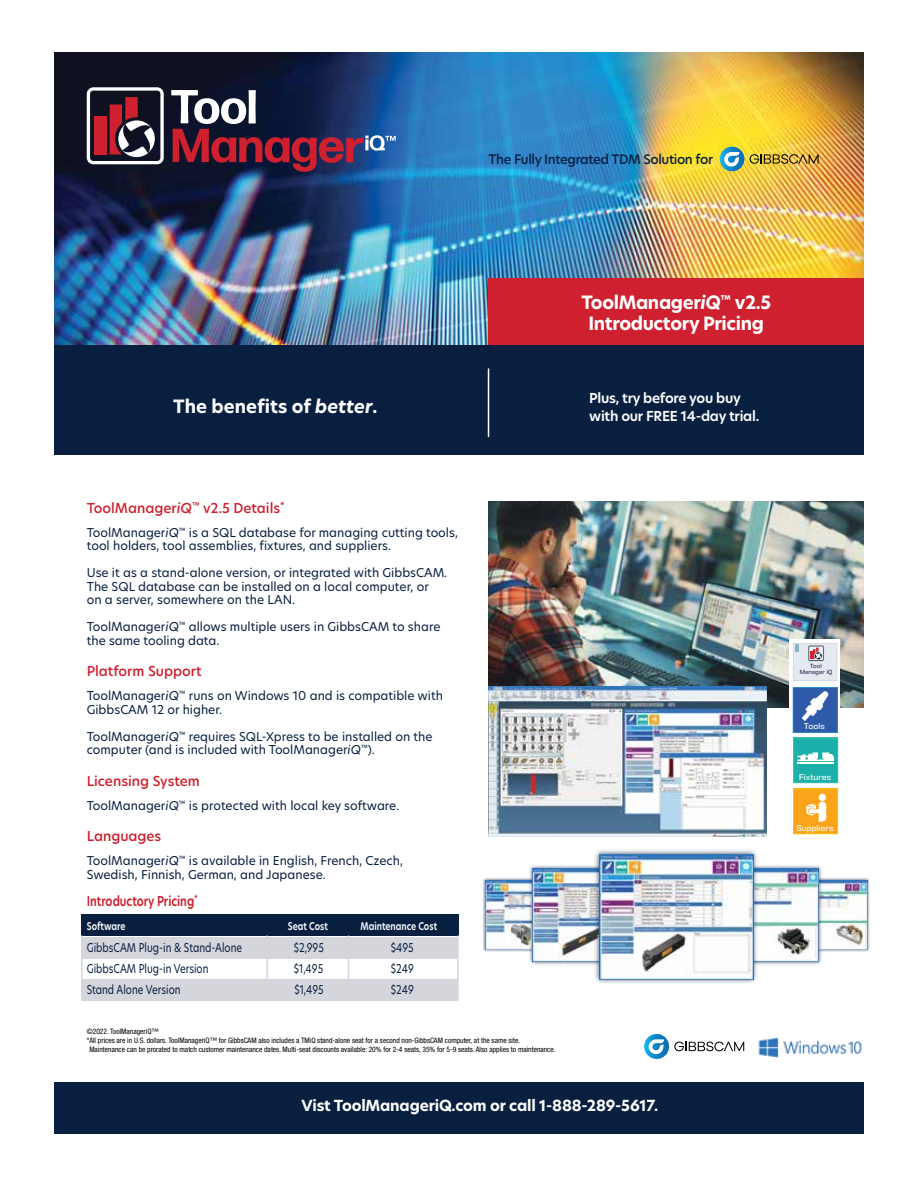
<style>
.page{position:relative;width:918px;height:1188px;background:#fff}
.page>*{position:absolute;margin:0;border:0;box-sizing:border-box;transform-origin:0 0}
.t1{font:700 18px/21px "Hero New";letter-spacing:-.02em;color:#fff;text-align:center}
.t2{font:700 18px "Hero New";color:#fff}
.t3{font:700 15px "Hero New";letter-spacing:-.01em;color:#fff}
.t4{font:500 13.5px "Hero New";color:#ce202f}
.t5{font:600 13.5px/18px "Hero New";letter-spacing:-.02em;color:#fff}
.t6{font:600 13.5px "Hero New";color:#ce202f;scale:.8 1}
.t7{font:500 12.9px "Hero New";letter-spacing:-.03em;color:#081f40}
.t8{font:12px/13.5px "Hero New";color:#081f40}
.t9{font:12px "Hero New";color:#081f40;scale:.8 1}
.t10{font:600 10.5px "Hero New";color:#fff;scale:.8 1}
.t11{font:7.65px "DDT Rg";color:#fff}
.t12{font:condensed 7.5px "Helvetica Neue LT Std";color:#000}
.t13{font:5.55px/6.6px "DDT Rg";color:#323256;text-align:center}
.s1{font-style:italic}
</style>
<div class="page">
<div style="left:81px;top:937px;width:376px;height:22px;background:#d5d5dc"></div>
<div style="left:81px;top:979px;width:376px;height:21px;background:#d5d5dc"></div>
<div style="left:81px;top:914px;width:378px;height:22px;background:#081f40"></div>
<hr style="left:266px;top:936px;width:2px;height:64px;background:#d5d5dc">
<hr style="left:348px;top:936px;width:1px;height:64px;background:#d5d5dc">
<hr style="left:457px;top:936px;width:2px;height:64px;background:#d5d5dc">
<hr style="left:81px;top:936px;width:2px;height:64px;background:#d5d5dc">
<img style="left:54px;top:53px;width:810px;height:292px">
<svg style="left:750px;top:154px;width:69px;height:10px"></svg>
<div style="left:720px;top:147px;width:24px;height:24px;background:linear-gradient(to right,#13ace3,#0a68b3);border-radius:12px"></div>
<svg style="left:724px;top:152px;width:16px;height:15px"></svg>
<svg style="left:171px;top:90px;width:225px;height:82px;background:#453759"></svg>
<svg style="left:87px;top:87px;width:77px;height:77px"></svg>
<div style="left:489px;top:278px;width:375px;height:68px;background:#ce202f"></div>
<div style="left:54px;top:345px;width:810px;height:110px;background:#081f40"></div>
<div style="left:54px;top:1082px;width:810px;height:52px;background:#081f40"></div>
<img style="left:489px;top:501px;width:375px;height:207px">
<hr style="left:488px;top:369px;width:1px;height:67px;background:#fff">
<svg style="left:674px;top:1042px;width:70px;height:9px"></svg>
<svg style="left:644px;top:1034px;width:25px;height:25px"></svg>
<svg style="left:649px;top:1039px;width:15px;height:16px"></svg>
<img style="left:758px;top:1037px;width:104px;height:21px">
<img style="left:488px;top:686px;width:278px;height:151px">
<svg style="left:789px;top:640px;width:51px;height:195px"></svg>
<svg style="left:793px;top:687px;width:45px;height:96px"></svg>
<svg style="left:793px;top:643px;width:44px;height:38px;background:#d9dae0"></svg>
<svg style="left:793px;top:789px;width:45px;height:45px;background:#fab237"></svg>
<div style="left:482px;top:877px;width:91px;height:75px;background:#081f40;opacity:.75"></div>
<img style="left:485px;top:880px;width:44px;height:70px">
<div style="left:529px;top:864px;width:123px;height:102px;background:#081f40;opacity:.75"></div>
<img style="left:533px;top:868px;width:61px;height:94px">
<div style="left:779px;top:877px;width:91px;height:75px;background:#081f40;opacity:.75"></div>
<img style="left:823px;top:880px;width:44px;height:70px">
<div style="left:803px;top:923px;width:61px;height:25px;background:#fff"></div>
<img style="left:835px;top:923px;width:29px;height:24px">
<div style="left:700px;top:864px;width:123px;height:102px;background:#081f40;opacity:.75"></div>
<img style="left:759px;top:868px;width:60px;height:94px">
<img style="left:773px;top:926px;width:42px;height:32px">
<div style="left:742px;top:928px;width:30px;height:30px;background:#fff"></div>
<div style="left:594px;top:849px;width:165px;height:136px;background:#081f40;opacity:.75"></div>
<img style="left:599px;top:854px;width:154px;height:125px">
<p class="t7" style="left:489px;top:150px;width:226px">The Fully Integrated TDM Solution for</p>
<h1 class="t1" style="left:581px;top:292px;width:191px">ToolManager<span class="s1">iQ</span><sup>™</sup> v2.5<br>Introductory Pricing</h1>
<h1 class="t2" style="left:173px;top:394px;width:206px">The benefits of <span class="s1">better</span>.</h1>
<p class="t5" style="left:589px;top:389px;width:172px">Plus, try before you buy with our FREE 14-day trial.</p>
<p class="t4" style="left:87px;top:499px;width:200px">ToolManager<span class="s1">iQ</span><sup>™</sup> v2.5 Details<sup>*</sup></p>
<p class="t8" style="left:87px;top:526px;width:373px">ToolManager<span class="s1">iQ</span><sup>™</sup> is a SQL database for managing cutting tools, tool holders, tool assemblies, fixtures, and suppliers.</p>
<p class="t8" style="left:87px;top:566px;width:362px">Use it as a stand-alone version, or integrated with GibbsCAM.<br>The SQL database can be installed on a local computer, or<br>on a server, somewhere on the LAN.</p>
<p class="t8" style="left:87px;top:620px;width:355px">ToolManager<span class="s1">iQ</span><sup>™</sup> allows multiple users in GibbsCAM to share the same tooling data.</p>
<p class="t4" style="left:87px;top:662px;width:116px">Platform Support</p>
<p class="t8" style="left:87px;top:689px;width:358px">ToolManager<span class="s1">iQ</span><sup>™</sup> runs on Windows 10 and is compatible with<br>GibbsCAM 12 or higher.</p>
<p class="t8" style="left:87px;top:730px;width:347px">ToolManager<span class="s1">iQ</span><sup>™</sup> requires SQL-Xpress to be installed on the computer (and is included with ToolManager<span class="s1">iQ</span><sup>™</sup>).</p>
<p class="t4" style="left:87px;top:772px;width:115px">Licensing System</p>
<p class="t8" style="left:87px;top:799px;width:314px">ToolManager<span class="s1">iQ</span><sup>™</sup> is protected with local key software.</p>
<p class="t4" style="left:87px;top:827px;width:76px">Languages</p>
<p class="t8" style="left:87px;top:854px;width:318px">ToolManager<span class="s1">iQ</span><sup>™</sup> is available in English, French, Czech,<br>Swedish, Finnish, German, and Japanese.</p>
<p class="t6" style="left:87px;top:892px;width:140px">Introductory Pricing<sup>*</sup></p>
<p class="t10" style="left:87px;top:919px;width:50px">Software</p>
<p class="t10" style="left:288px;top:919px;width:52px">Seat Cost</p>
<p class="t10" style="left:361px;top:919px;width:97px">Maintenance Cost</p>
<p class="t9" style="left:87px;top:940px;width:196px">GibbsCAM Plug-in &amp; Stand-Alone</p>
<p class="t9" style="left:294px;top:940px;width:39px">$2,995</p>
<p class="t9" style="left:391px;top:940px;width:30px">$495</p>
<p class="t9" style="left:87px;top:961px;width:154px">GibbsCAM Plug-in Version</p>
<p class="t9" style="left:294px;top:961px;width:38px">$1,495</p>
<p class="t9" style="left:391px;top:961px;width:30px">$249</p>
<p class="t9" style="left:87px;top:982px;width:119px">Stand Alone Version</p>
<p class="t9" style="left:294px;top:982px;width:38px">$1,495</p>
<p class="t9" style="left:391px;top:982px;width:30px">$249</p>
<p class="t12" style="left:87px;top:1027px;width:74px">©2022. ToolManageriQ™</p>
<p class="t12" style="left:87px;top:1036px;width:435px">*All prices are in U.S. dollars. ToolManageriQ™ for GibbsCAM also includes a TMiQ stand-alone seat for a second non-GibbsCAM computer, at the same site.</p>
<p class="t12" style="left:89px;top:1045px;width:468px">Maintenance can be prorated to match customer maintenance dates. Multi-seat discounts available: 20% for 2-4 seats, 35% for 5-9 seats. Also applies to maintenance.</p>
<p class="t3" style="left:301px;top:1095px;width:358px">Vist ToolManageriQ.com or call 1-888-289-5617.</p>
<p class="t13" style="left:800px;top:662px;width:34px">Tool<br>Manager iQ</p>
<p class="t11" style="left:804px;top:722px;width:22px">Tools</p>
<p class="t11" style="left:799px;top:772px;width:34px">Fixtures</p>
<p class="t11" style="left:797px;top:823px;width:38px">Suppliers</p>
</div>
